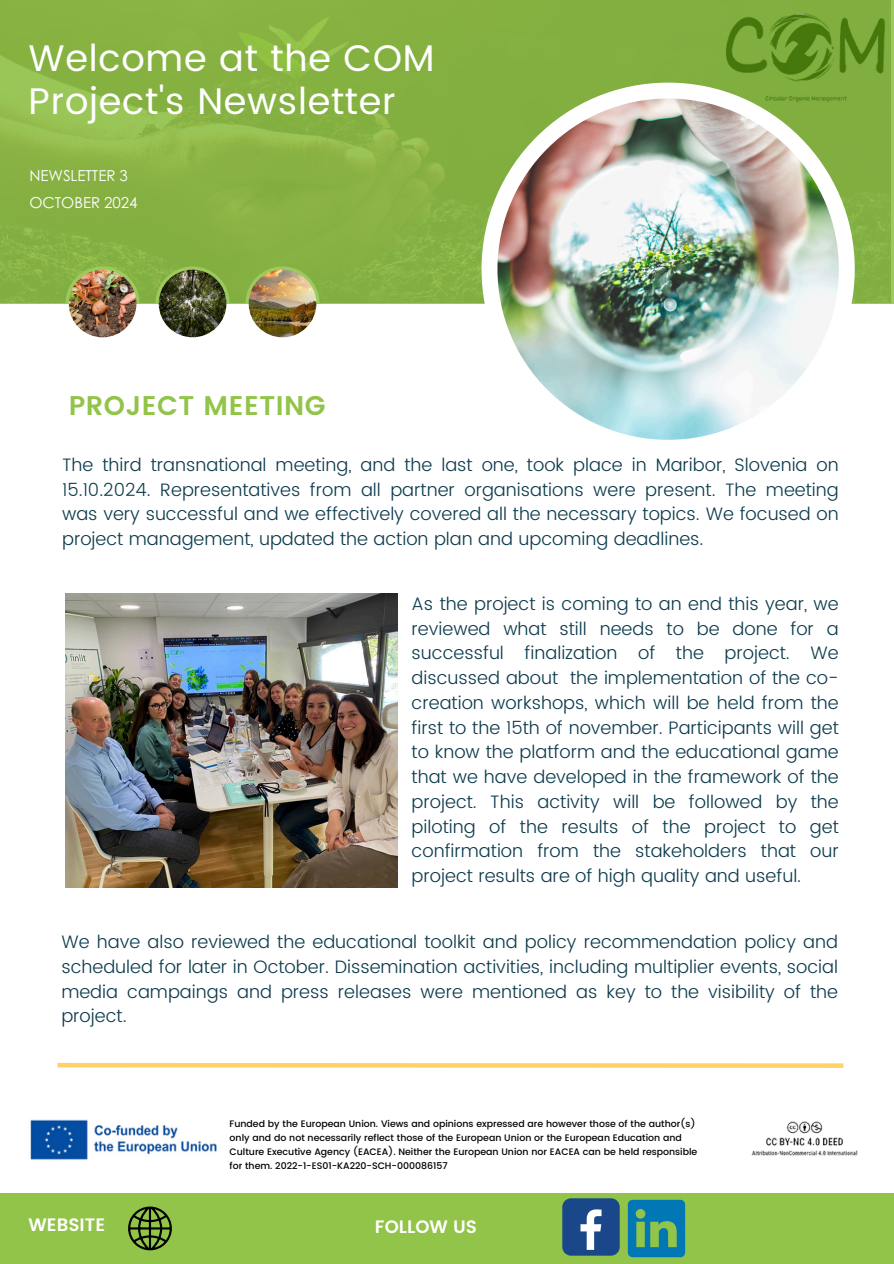
<style>
.page{position:relative;width:894px;height:1264px;background:#fff}
.page>*{position:absolute;margin:0;border:0;box-sizing:border-box;transform-origin:0 0}
.t1{font:36.9px/42.8px "Poppins";letter-spacing:.02em;color:#fff}
.t2{font:600 27px "Poppins";letter-spacing:.02em;color:#91c448}
.t3{font:300 18px/24.8px "Poppins";color:#0c3b4c;text-align:justify}
.t4{font:600 18px "Poppins";color:#fff}
.t5{font:15.15px/27px "Century Gothic";color:#fff}
.t6{font:500 9.45px/14.1px "Poppins";color:#000}
</style>
<div class="page">
<div style="left:0;top:1192px;width:893px;height:71px;background:#91c448"></div>
<svg style="left:66px;top:266px;width:73px;height:74px"></svg>
<svg style="left:155px;top:266px;width:74px;height:74px"></svg>
<svg style="left:245px;top:266px;width:74px;height:74px"></svg>
<svg style="left:57px;top:1062px;width:787px;height:6px"></svg>
<img style="left:30px;top:1119px;width:187px;height:41px">
<svg style="left:0;top:0;width:893px;height:303px;background:#87b243"></svg>
<img style="left:159px;top:270px;width:67px;height:67px;border-radius:50%">
<img style="left:249px;top:270px;width:67px;height:67px;border-radius:50%">
<img style="left:69px;top:270px;width:67px;height:67px;border-radius:50%">
<div style="left:481px;top:83px;width:373px;height:373px;background:#fff;border-radius:50%"></div>
<img style="left:497px;top:99px;width:341px;height:341px;border-radius:50%">
<div style="left:562px;top:1198px;width:57px;height:57px;background:#1a4789;border-radius:9px"></div>
<svg style="left:580px;top:1209px;width:21px;height:40px"></svg>
<svg style="left:627px;top:1199px;width:58px;height:58px"></svg>
<svg style="left:128px;top:1206px;width:44px;height:44px"></svg>
<img style="left:751px;top:1121px;width:107px;height:35px">
<img style="left:709px;top:0;width:184px;height:143px">
<img style="left:66px;top:593px;width:331px;height:294px">
<h4 class="t1" style="left:29px;top:37px;width:407px">Welcome at the COM<br>Project's Newsletter</h4>
<p class="t5" style="left:29px;top:162px;width:110px">NEWSLETTER 3<br>OCTOBER 2024</p>
<h5 class="t2" style="left:69px;top:390px;width:258px">PROJECT MEETING</h5>
<h4 class="t3" style="left:62px;top:452px;width:778px">The third transnational meeting, and the last one, took place in Maribor, Slovenia on 15.10.2024. Representatives from all partner organisations were present. The meeting was very successful and we effectively covered all the necessary topics. We focused on project management, updated the action plan and upcoming deadlines.</h4>
<h3 class="t3" style="left:411px;top:591px;width:428px">As the project is coming to an end this year, we reviewed what still needs to be done for a successful finalization of the project. We discussed about the implementation of the co&shy;creation workshops, which will be held from the first to the 15th of november. Participants will get to know the platform and the educational game that we have developed in the framework of the project. This activity will be followed by the piloting of the results of the project to get confirmation from the stakeholders that our project results are of high quality and useful.</h3>
<p class="t3" style="left:61px;top:929px;width:778px">We have also reviewed the educational toolkit and policy recommendation policy and scheduled for later in October. Dissemination activities, including multiplier events, social media campaings and press releases were mentioned as key to the visibility of the project.</p>
<p class="t6" style="left:229px;top:1116px;width:469px">Funded by the European Union. Views and opinions expressed are however those of the author(s) only and do not necessarily reflect those of the European Union or the European Education and Culture Executive Agency (EACEA). Neither the European Union nor EACEA can be held responsible for them. 2022-1-ES01-KA220-SCH-000086157</p>
<p class="t4" style="left:29px;top:1214px;width:78px">WEBSITE</p>
<p class="t4" style="left:375px;top:1216px;width:104px">FOLLOW US</p>
</div>
